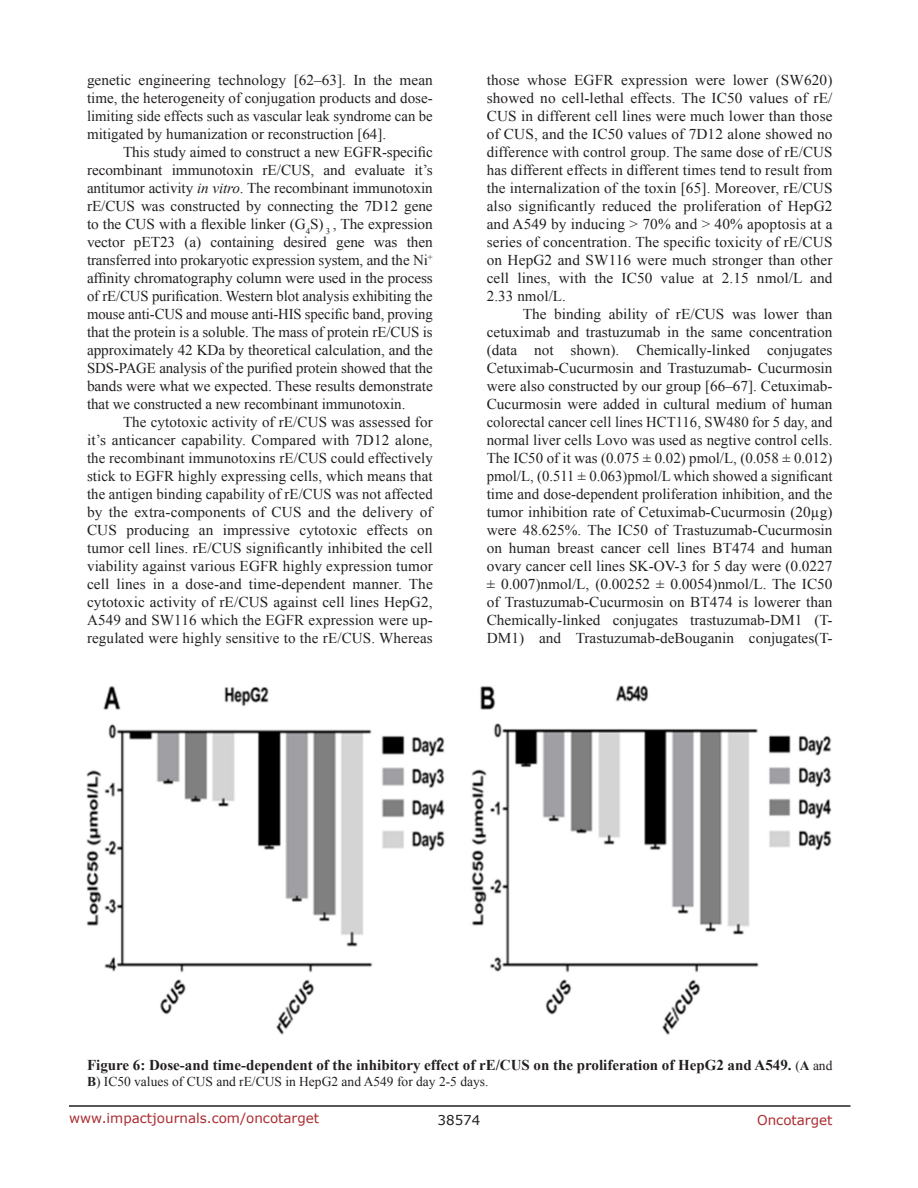
<style>
.page{position:relative;width:918px;height:1188px;background:#fff}
.page>*{position:absolute;margin:0;border:0;box-sizing:border-box;transform-origin:0 0}
.BodyText{font:15px/18px "Times New Roman";color:#231f20;text-align:justify}
.FigureText{font:700 15px "Times New Roman";color:#231f20}
.FigureText-2{font:13.5px "Times New Roman";color:#231f20}
.t1{font:13.5px "Verdana";color:#ac2b31}
.t2{font:13.5px "Verdana";color:#231f20}
.s1{font-style:italic}
.s2{font-weight:400;font-size:13.5px}
.s3{font-size:13.5px}
.s4{font-weight:700}
</style>
<div class="page">
<hr style="left:69px;top:1105px;width:781px;height:2px;background:#231f20">
<img style="left:86px;top:685px;width:746px;height:350px">
<p class="BodyText" style="left:87px;top:71px;width:347px">genetic engineering technology [62–63]. In the mean time, the heterogeneity of conjugation products and dose&shy;limiting side effects such as vascular leak syndrome can be mitigated by humanization or reconstruction [64].</p>
<p class="BodyText" style="left:87px;top:143px;width:347px;text-indent:36px">This study aimed to construct a new EGFR-specific recombinant immunotoxin rE/CUS, and evaluate it’s antitumor activity <span class="s1">in vitro</span>. The recombinant immunotoxin rE/CUS was constructed by connecting the 7D12 gene to the CUS with a flexible linker (G<sub>4</sub>S) <sub>3</sub> , The expression vector pET23 (a) containing desired gene was then transferred into prokaryotic expression system, and the Ni<sup>+ </sup>affinity chromatography column were used in the process of rE/CUS purification. Western blot analysis exhibiting the mouse anti-CUS and mouse anti-HIS specific band, proving that the protein is a soluble. The mass of protein rE/CUS is approximately 42 KDa by theoretical calculation, and the SDS-PAGE analysis of the purified protein showed that the bands were what we expected. These results demonstrate that we constructed a new recombinant immunotoxin.</p>
<p class="BodyText" style="left:87px;top:413px;width:347px;text-indent:36px">The cytotoxic activity of rE/CUS was assessed for it’s anticancer capability. Compared with 7D12 alone, the recombinant immunotoxins rE/CUS could effectively stick to EGFR highly expressing cells, which means that the antigen binding capability of rE/CUS was not affected by the extra-components of CUS and the delivery of CUS producing an impressive cytotoxic effects on tumor cell lines. rE/CUS significantly inhibited the cell viability against various EGFR highly expression tumor cell lines in a dose-and time-dependent manner. The cytotoxic activity of rE/CUS against cell lines HepG2, A549 and SW116 which the EGFR expression were up&shy;regulated were highly sensitive to the rE/CUS. Whereas</p>
<p class="BodyText" style="left:487px;top:71px;width:347px">those whose EGFR expression were lower (SW620) showed no cell-lethal effects. The IC50 values of rE/ CUS in different cell lines were much lower than those of CUS, and the IC50 values of 7D12 alone showed no difference with control group. The same dose of rE/CUS has different effects in different times tend to result from the internalization of the toxin [65]. Moreover, rE/CUS also significantly reduced the proliferation of HepG2 and A549 by inducing &gt; 70% and &gt; 40% apoptosis at a series of concentration. The specific toxicity of rE/CUS on HepG2 and SW116 were much stronger than other cell lines, with the IC50 value at 2.15 nmol/L and 2.33 nmol/L.</p>
<p class="BodyText" style="left:487px;top:305px;width:347px;text-indent:36px">The binding ability of rE/CUS was lower than cetuximab and trastuzumab in the same concentration (data not shown). Chemically-linked conjugates Cetuximab-Cucurmosin and Trastuzumab- Cucurmosin were also constructed by our group [66–67]. Cetuximab-Cucurmosin were added in cultural medium of human colorectal cancer cell lines HCT116, SW480 for 5 day, and normal liver cells Lovo was used as negtive control cells.<br>The IC50 of it was (0.075 ± 0.02) pmol/L, (0.058 ± 0.012) pmol/L, (0.511 ± 0.063)pmol/L which showed a significant time and dose-dependent proliferation inhibition, and the tumor inhibition rate of Cetuximab-Cucurmosin (20µg) were 48.625%. The IC50 of Trastuzumab-Cucurmosin on human breast cancer cell lines BT474 and human ovary cancer cell lines SK-OV-3 for 5 day were (0.0227 ± 0.007)nmol/L, (0.00252 ± 0.0054)nmol/L. The IC50 of Trastuzumab-Cucurmosin on BT474 is lowerer than Chemically-linked conjugates trastuzumab-DM1 (T-DM1) and Trastuzumab-deBouganin conjugates(T-</p>
<p class="FigureText" style="left:87px;top:1055px;width:747px">Figure 6: Dose-and time-dependent of the inhibitory effect of rE/CUS on the proliferation of HepG2 and A549. <span class="s2">(</span><span class="s3">A</span> <span class="s2">and</span></p>
<p class="FigureText-2" style="left:87px;top:1073px;width:403px"><span class="s4">B</span>) IC50 values of CUS and rE/CUS in HepG2 and A549 for day 2-5 days.</p>
<p class="t1" style="left:69px;top:1109px;width:252px">www.impactjournals.com/oncotarget</p>
<p class="t2" style="left:438px;top:1111px;width:44px">38574</p>
<p class="t1" style="left:757px;top:1111px;width:77px">Oncotarget</p>
</div>
